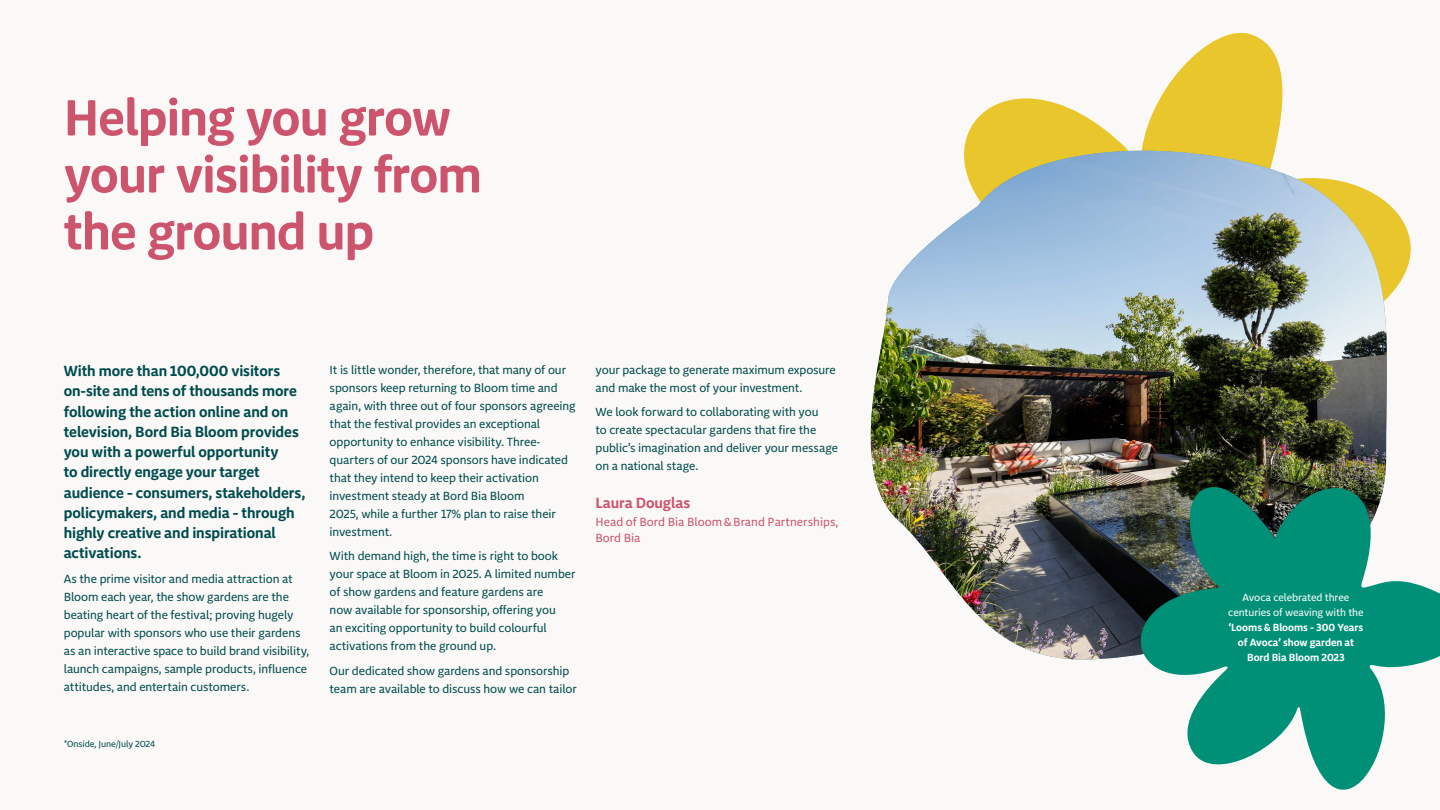
<style>
.page{position:relative;width:1440px;height:810px;background:#faf9f7}
.page>*{position:absolute;margin:0;border:0;box-sizing:border-box;transform-origin:0 0}
.t1{font:700 51px/57px "Bord Bia Sans";letter-spacing:-.02em;color:#cd546d}
.t2{font:700 15px/20.2px "Bord Bia Sans";letter-spacing:-.005em;color:#004b4e}
.t3{font:700 15px "Bord Bia Sans";letter-spacing:-.005em;color:#cd546d}
.t4{font:12px/18px "Bord Bia Sans";letter-spacing:-.01em;color:#004b4e}
.t5{font:12px/15.8px "Bord Bia Sans";color:#cd546d}
.t6{font:700 10.5px/15px "Bord Bia Sans";letter-spacing:-.005em;color:#fff;text-align:center}
.t7{font:10.5px/15px "Bord Bia Sans";letter-spacing:-.01em;color:#fff;text-align:center}
.t8{font:9px "Bord Bia Sans";letter-spacing:-.015em;color:#004b4e}
</style>
<div class="page">
<svg style="left:964px;top:32px;width:447px;height:252px"></svg>
<svg style="left:1388px;top:151px;width:11px;height:147px;fill:#eac62d"></svg>
<img style="left:870px;top:151px;width:518px;height:509px">
<svg style="left:1105px;top:460px;width:335px;height:330px;fill:#029077"></svg>
<h1 class="t1" style="left:64px;top:89px;width:420px">Helping you grow your visibility from the ground up</h1>
<p class="t2" style="left:64px;top:361px;width:243px">With more than 100,000 visitors on-site and tens of thousands more following the action online and on television, Bord Bia Bloom provides you with a powerful opportunity<br>to directly engage your target audience – consumers, stakeholders, policymakers, and media – through highly creative and inspirational activations.</p>
<p class="t4" style="left:64px;top:570px;width:247px">As the prime visitor and media attraction at Bloom each year, the show gardens are the beating heart of the festival; proving hugely popular with sponsors who use their gardens as an interactive space to build brand visibility, launch campaigns, sample products, influence attitudes, and entertain customers.</p>
<p class="t8" style="left:64px;top:739px;width:92px">*Onside, June/July 2024</p>
<p class="t4" style="left:330px;top:361px;width:248px">It is little wonder, therefore, that many of our sponsors keep returning to Bloom time and again, with three out of four sponsors agreeing that the festival provides an exceptional opportunity to enhance visibility. Three&shy;quarters of our 2024 sponsors have indicated that they intend to keep their activation investment steady at Bord Bia Bloom<br>2025, while a further 17% plan to raise their investment.</p>
<p class="t4" style="left:330px;top:547px;width:247px">With demand high, the time is right to book your space at Bloom in 2025. A limited number of show gardens and feature gardens are<br>now available for sponsorship, offering you<br>an exciting opportunity to build colourful activations from the ground up.</p>
<p class="t4" style="left:330px;top:661px;width:249px">Our dedicated show gardens and sponsorship team are available to discuss how we can tailor</p>
<p class="t4" style="left:596px;top:361px;width:242px">your package to generate maximum exposure and make the most of your investment.</p>
<p class="t4" style="left:596px;top:403px;width:244px">We look forward to collaborating with you<br>to create spectacular gardens that fire the public’s imagination and deliver your message on a national stage.</p>
<p class="t3" style="left:596px;top:494px;width:96px">Laura Douglas</p>
<p class="t5" style="left:596px;top:514px;width:244px">Head of Bord Bia Bloom &amp; Brand Partnerships,<br>Bord Bia</p>
<p class="t7" style="left:1228px;top:590px;width:137px">Avoca celebrated three centuries of weaving with the</p>
<p class="t6" style="left:1229px;top:620px;width:136px">‘Looms &amp; Blooms – 300 Years of Avoca’ show garden at<br>Bord Bia Bloom 2023</p>
</div>
